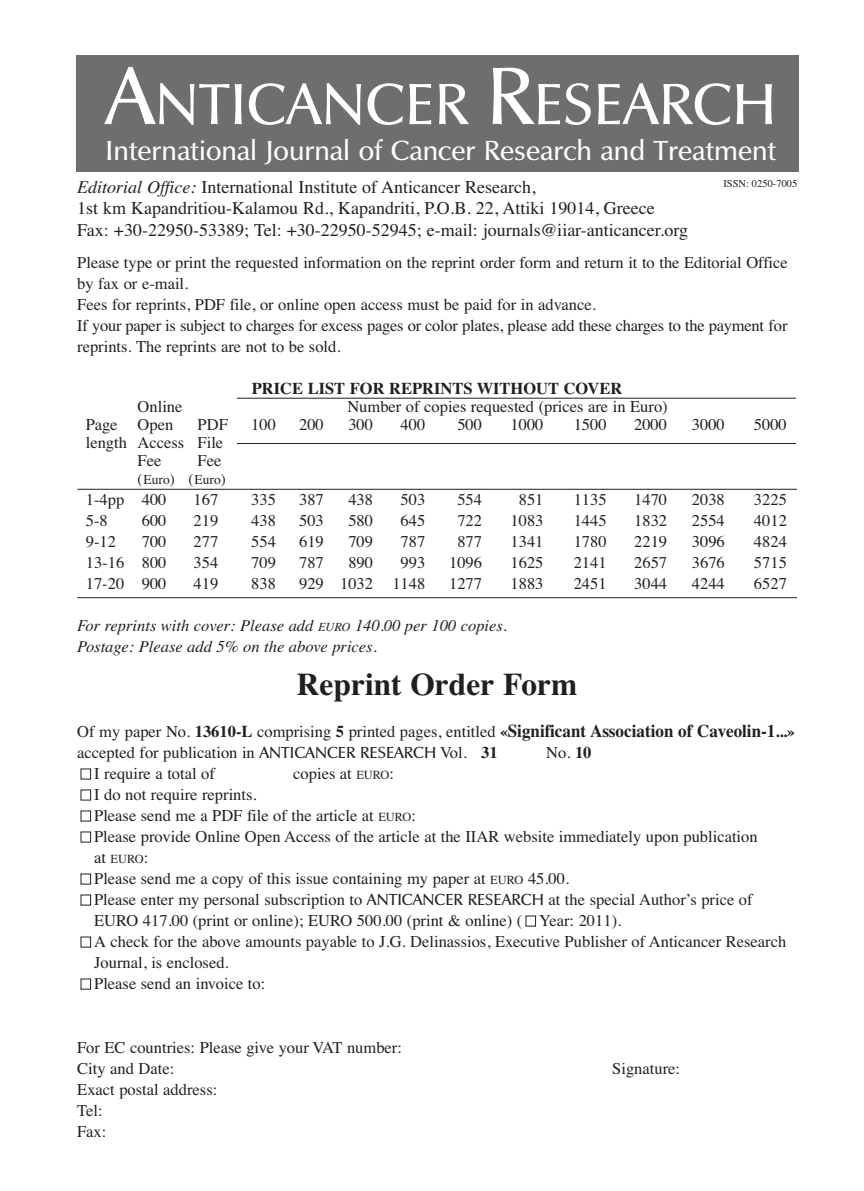
<style>
.page{position:relative;width:864px;height:1191px;background:#fff}
.page>*{position:absolute;margin:0;border:0;box-sizing:border-box;transform-origin:0 0}
.t1{font:60px "UB Optima";color:#fff}
.t2{font:700 31.5px "Times";color:#231f20}
.t3{font:28.5px "UB Optima";color:#fff}
.t4{font:18px/21.6px "Times";color:#231f20}
.t5{font:16.5px/21px "Times";color:#231f20}
.t6{font:italic 16.5px/21px "Times";color:#231f20}
.t7{font:700 16.5px "Times";color:#231f20}
.t8{font:13.5px "Times";color:#231f20}
.t9{font:12.3px "Times";color:#231f20}
.t10{font:10.5px "Times";color:#231f20}
.s1{font-size:84px}
.s2{font-style:italic}
.s3{font-size:15px}
.s4{font-size:12.3px}
.s5{font-weight:700}
.s6{font-weight:700;font-size:18px}
.s7{font-family:"UB Optima"}
.s8{font-size:16.5px}
</style>
<div class="page">
<hr style="left:77px;top:489px;width:720px;height:1px;background:#231f20">
<hr style="left:77px;top:597px;width:720px;height:1px;background:#231f20">
<div style="left:76px;top:56px;width:723px;height:116px;background:#6d6e70"></div>
<hr style="left:237px;top:443px;width:559px;height:1px;background:#231f20">
<hr style="left:237px;top:398px;width:559px;height:1px;background:#231f20">
<h1 class="t1" style="left:105px;top:68px;width:673px"><span class="s1">A</span>NTICANCER <span class="s1">R</span>ESEARCH</h1>
<h3 class="t3" style="left:106px;top:134px;width:672px">International Journal of Cancer Research and Treatment</h3>
<p class="t4" style="left:77px;top:178px;width:612px"><span class="s2">Editorial Office:</span> International Institute of Anticancer Research,<br>1st km Kapandritiou-Kalamou Rd., Kapandriti, P.O.B. 22, Attiki 19014, Greece<br>Fax: +30-22950-53389; Tel: +30-22950-52945; e-mail: journals@iiar-anticancer.org</p>
<p class="t10" style="left:723px;top:180px;width:76px">ISSN: 0250-7005</p>
<p class="t5" style="left:77px;top:253px;width:712px">Please type or print the requested information on the reprint order form and return it to the Editorial Office by fax or e-mail.<br>Fees for reprints, PDF file, or online open access must be paid for in advance.<br>If your paper is subject to charges for excess pages or color plates, please add these charges to the payment for reprints. The reprints are not to be sold.</p>
<p class="t7" style="left:252px;top:382px;width:372px">PRICE LIST FOR REPRINTS WITHOUT COVER</p>
<p class="t5" style="left:138px;top:397px;width:46px">Online</p>
<p class="t5" style="left:347px;top:397px;width:322px">Number of copies requested (prices are in Euro)</p>
<p class="t5" style="left:86px;top:415px;width:89px">Page Open</p>
<p class="t5" style="left:198px;top:415px;width:32px">PDF</p>
<p class="t5" style="left:251px;top:415px;width:26px">100</p>
<p class="t5" style="left:299px;top:415px;width:26px">200</p>
<p class="t5" style="left:348px;top:415px;width:26px">300</p>
<p class="t5" style="left:401px;top:415px;width:26px">400</p>
<p class="t5" style="left:457px;top:415px;width:26px">500</p>
<p class="t5" style="left:511px;top:415px;width:34px">1000</p>
<p class="t5" style="left:574px;top:415px;width:34px">1500</p>
<p class="t5" style="left:634px;top:415px;width:34px">2000</p>
<p class="t5" style="left:692px;top:415px;width:34px">3000</p>
<p class="t5" style="left:754px;top:415px;width:34px">5000</p>
<p class="t5" style="left:86px;top:435px;width:139px;line-height:18px;text-align:center">length Access File<br>Fee</p>
<p class="t5" style="left:198px;top:451px;width:25px">Fee</p>
<p class="t8" style="left:138px;top:474px;width:90px"><span class="s3">(</span>Euro<span class="s3">) (</span>Euro<span class="s3">)</span></p>
<p class="t5" style="left:86px;top:490px;width:82px">1-4pp 400</p>
<p class="t5" style="left:194px;top:490px;width:26px">167</p>
<p class="t5" style="left:251px;top:490px;width:26px">335</p>
<p class="t5" style="left:299px;top:490px;width:26px">387</p>
<p class="t5" style="left:348px;top:490px;width:26px">438</p>
<p class="t5" style="left:401px;top:490px;width:26px">503</p>
<p class="t5" style="left:457px;top:490px;width:26px">554</p>
<p class="t5" style="left:519px;top:490px;width:26px">851</p>
<p class="t5" style="left:574px;top:490px;width:34px">1135</p>
<p class="t5" style="left:634px;top:490px;width:34px">1470</p>
<p class="t5" style="left:692px;top:490px;width:34px">2038</p>
<p class="t5" style="left:754px;top:490px;width:34px">3225</p>
<p class="t5" style="left:86px;top:511px;width:23px">5-8</p>
<p class="t5" style="left:142px;top:511px;width:26px">600</p>
<p class="t5" style="left:194px;top:511px;width:26px">219</p>
<p class="t5" style="left:251px;top:511px;width:26px">438</p>
<p class="t5" style="left:299px;top:511px;width:26px">503</p>
<p class="t5" style="left:348px;top:511px;width:26px">580</p>
<p class="t5" style="left:401px;top:511px;width:26px">645</p>
<p class="t5" style="left:457px;top:511px;width:26px">722</p>
<p class="t5" style="left:511px;top:511px;width:34px">1083</p>
<p class="t5" style="left:574px;top:511px;width:34px">1445</p>
<p class="t5" style="left:634px;top:511px;width:34px">1832</p>
<p class="t5" style="left:692px;top:511px;width:34px">2554</p>
<p class="t5" style="left:754px;top:511px;width:34px">4012</p>
<p class="t5" style="left:86px;top:532px;width:32px">9-12</p>
<p class="t5" style="left:142px;top:532px;width:26px">700</p>
<p class="t5" style="left:194px;top:532px;width:26px">277</p>
<p class="t5" style="left:251px;top:532px;width:26px">554</p>
<p class="t5" style="left:299px;top:532px;width:26px">619</p>
<p class="t5" style="left:348px;top:532px;width:26px">709</p>
<p class="t5" style="left:401px;top:532px;width:26px">787</p>
<p class="t5" style="left:457px;top:532px;width:26px">877</p>
<p class="t5" style="left:511px;top:532px;width:34px">1341</p>
<p class="t5" style="left:574px;top:532px;width:34px">1780</p>
<p class="t5" style="left:634px;top:532px;width:34px">2219</p>
<p class="t5" style="left:692px;top:532px;width:34px">3096</p>
<p class="t5" style="left:754px;top:532px;width:34px">4824</p>
<p class="t5" style="left:86px;top:553px;width:82px">13-16 800</p>
<p class="t5" style="left:194px;top:553px;width:26px">354</p>
<p class="t5" style="left:251px;top:553px;width:26px">709</p>
<p class="t5" style="left:299px;top:553px;width:26px">787</p>
<p class="t5" style="left:348px;top:553px;width:26px">890</p>
<p class="t5" style="left:401px;top:553px;width:26px">993</p>
<p class="t5" style="left:449px;top:553px;width:34px">1096</p>
<p class="t5" style="left:511px;top:553px;width:34px">1625</p>
<p class="t5" style="left:574px;top:553px;width:34px">2141</p>
<p class="t5" style="left:634px;top:553px;width:34px">2657</p>
<p class="t5" style="left:692px;top:553px;width:34px">3676</p>
<p class="t5" style="left:754px;top:553px;width:34px">5715</p>
<p class="t5" style="left:86px;top:574px;width:82px">17-20 900</p>
<p class="t5" style="left:194px;top:574px;width:26px">419</p>
<p class="t5" style="left:251px;top:574px;width:26px">838</p>
<p class="t5" style="left:299px;top:574px;width:128px">929 1032 1148</p>
<p class="t5" style="left:449px;top:574px;width:34px">1277</p>
<p class="t5" style="left:511px;top:574px;width:34px">1883</p>
<p class="t5" style="left:574px;top:574px;width:34px">2451</p>
<p class="t5" style="left:634px;top:574px;width:34px">3044</p>
<p class="t5" style="left:692px;top:574px;width:34px">4244</p>
<p class="t5" style="left:754px;top:574px;width:34px">6527</p>
<p class="t6" style="left:77px;top:616px;width:431px">For reprints with cover: Please add <span class="s4">EURO</span> 140.00 per 100 copies.<br>Postage: Please add 5% on the above prices.</p>
<h2 class="t2" style="left:297px;top:674px;width:282px">Reprint Order Form</h2>
<p class="t5" style="left:77px;top:723px;width:719px">Of my paper No. <span class="s5">13610-L</span> comprising <span class="s5">5</span> printed pages, entitled <span class="s5">«</span><span class="s6">Significant Association of Caveolin-1</span><span class="s5">...» </span>accepted for publication in <span class="s7">ANTICANCER RESEARCH</span> Vol. <span class="s5">31</span></p>
<p class="t5" style="left:546px;top:744px;width:47px">No. <span class="s5">10</span></p>
<p class="t5" style="left:94px;top:765px;width:122px">I require a total of</p>
<p class="t5" style="left:293px;top:765px;width:102px">copies at <span class="s4">EURO</span>:</p>
<p class="t5" style="left:94px;top:786px;width:665px">I do not require reprints.<br>Please send me a PDF file of the article at <span class="s4">EURO</span>:<br>Please provide Online Open Access of the article at the IIAR website immediately upon publication</p>
<p class="t9" style="left:94px;top:855px;width:56px"><span class="s8">at</span> EURO<span class="s8">:</span></p>
<p class="t5" style="left:94px;top:870px;width:694px">Please send me a copy of this issue containing my paper at <span class="s4">EURO</span> 45.00.<br>Please enter my personal subscription to <span class="s7">ANTICANCER RESEARCH</span> at the special Author’s price of EURO 417.00 (print or online); EURO 500.00 (print &amp; online) ( Year: 2011).<br>A check for the above amounts payable to J.G. Delinassios, Executive Publisher of Anticancer Research Journal, is enclosed.<br>Please send an invoice to:</p>
<p class="t5" style="left:77px;top:1038px;width:326px">For EC countries: Please give your VAT number:<br>City and Date:</p>
<p class="t5" style="left:77px;top:1080px;width:142px">Exact postal address:<br>Tel:<br>Fax:</p>
<p class="t5" style="left:612px;top:1059px;width:69px">Signature:</p>
</div>
